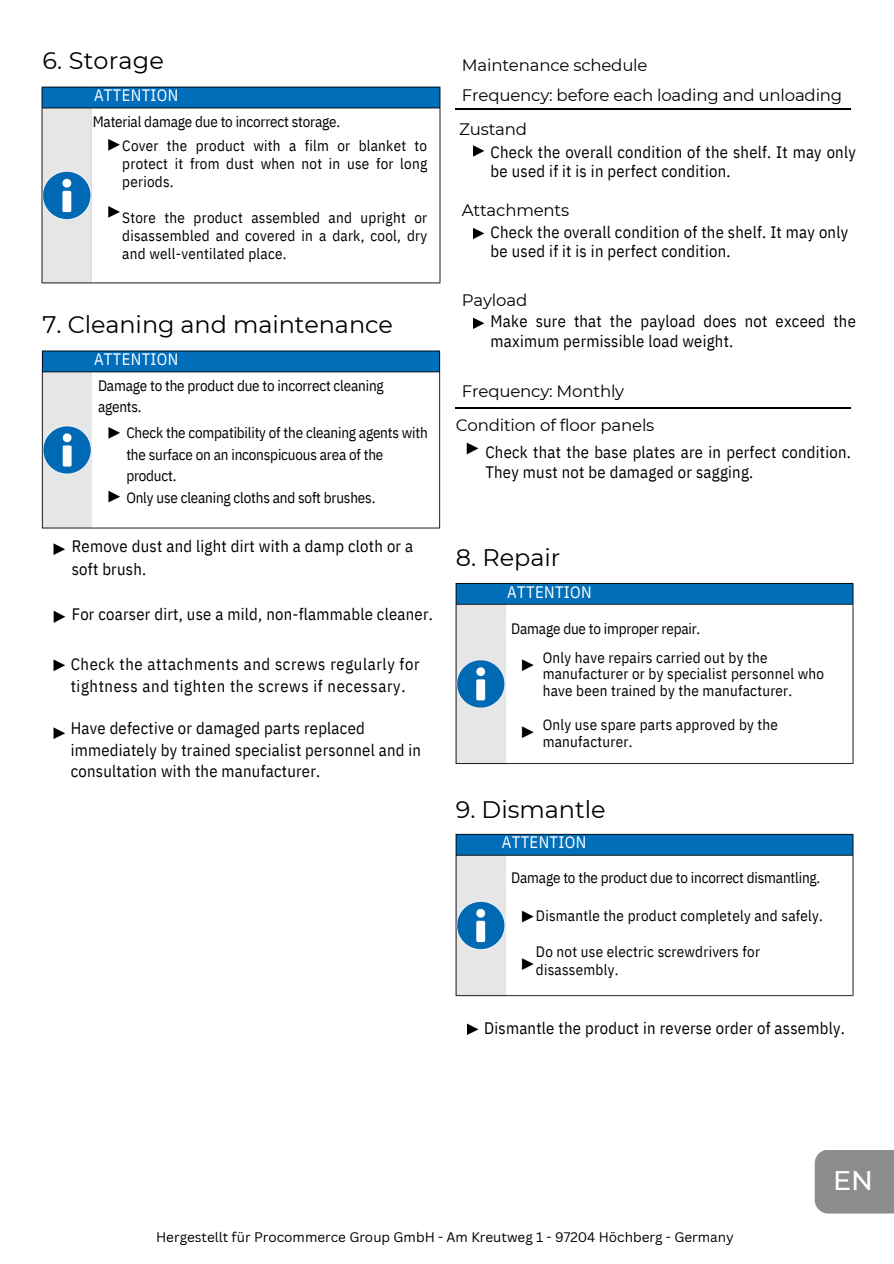
<style>
.page{position:relative;width:894px;height:1264px;background:#fff}
.page>*{position:absolute;margin:0;border:0;box-sizing:border-box;transform-origin:0 0}
.t1{font:500 27px "Montserrat";color:#fff}
.t2{font:24px "Montserrat";letter-spacing:-.005em;color:#000}
.t3{font:16.5px/19.2px "IBM Plex Sans Cond";letter-spacing:.015em;color:#000}
.t4{font:16.5px/30.3px "Montserrat";letter-spacing:-.01em;color:#000}
.t5{font:16.5px/21.3px "IBM Plex Sans Cond";letter-spacing:.04em;color:#000}
.t6{font:16.5px "IBM Plex Sans Cond";letter-spacing:.02em;color:#fff}
.t7{font:15px/18px "IBM Plex Sans Cond";letter-spacing:.015em;color:#000}
.t8{font:15px/21.3px "IBM Plex Sans Cond";letter-spacing:-.01em;color:#000}
.t9{font:13.5px "Canva Sans";color:#000}
</style>
<div class="page">
<svg style="left:53px;top:543px;width:12px;height:12px"></svg>
<svg style="left:53px;top:659px;width:12px;height:12px"></svg>
<svg style="left:53px;top:727px;width:12px;height:12px"></svg>
<img style="left:53px;top:610px;width:13px;height:13px">
<img style="left:41px;top:86px;width:400px;height:198px">
<img style="left:41px;top:350px;width:400px;height:179px">
<svg style="left:467px;top:1023px;width:11px;height:12px"></svg>
<svg style="left:473px;top:145px;width:11px;height:12px"></svg>
<svg style="left:473px;top:228px;width:11px;height:11px"></svg>
<svg style="left:473px;top:317px;width:11px;height:12px"></svg>
<hr style="left:455px;top:108px;width:395px;height:2px;background:#000">
<hr style="left:455px;top:407px;width:395px;height:1px;background:#000">
<img style="left:466px;top:442px;width:13px;height:13px">
<img style="left:455px;top:582px;width:399px;height:183px">
<img style="left:455px;top:833px;width:399px;height:164px">
<div style="left:122px;top:426px;width:308px;height:56px;background:#fff"></div>
<div style="left:814px;top:1150px;width:79px;height:63px;background:#8e8d8d"></div>
<h4 class="t2" style="left:42px;top:46px;width:123px">6. Storage</h4>
<h4 class="t6" style="left:94px;top:84px;width:86px">ATTENTION</h4>
<h4 class="t8" style="left:93px;top:111px;width:249px">Material damage due to incorrect storage.</h4>
<h2 class="t7" style="left:122px;top:136px;width:306px;text-align:justify">Cover the product with a film or blanket to protect it from dust when not in use for long periods.</h2>
<p class="t7" style="left:122px;top:208px;width:306px;text-align:justify">Store the product assembled and upright or disassembled and covered in a dark, cool, dry and well-ventilated place.</p>
<h4 class="t2" style="left:42px;top:310px;width:352px">7. Cleaning and maintenance</h4>
<h4 class="t6" style="left:94px;top:348px;width:86px">ATTENTION</h4>
<h4 class="t8" style="left:98px;top:375px;width:287px">Damage to the product due to incorrect cleaning agents.</h4>
<h4 class="t8" style="left:126px;top:422px;width:303px">Check the compatibility of the cleaning agents with the surface on an inconspicuous area of the product.<br>Only use cleaning cloths and soft brushes.</h4>
<h3 class="t3" style="left:72px;top:534px;width:343px;line-height:22.5px">Remove dust and light dirt with a damp cloth or a soft brush.</h3>
<h4 class="t3" style="left:72px;top:604px;width:362px">For coarser dirt, use a mild, non-flammable cleaner.</h4>
<h4 class="t5" style="left:71px;top:653px;width:350px">Check the attachments and screws regularly for tightness and tighten the screws if necessary.</h4>
<h4 class="t3" style="left:71px;top:717px;width:352px;line-height:21.3px">Have defective or damaged parts replaced immediately by trained specialist personnel and in consultation with the manufacturer.</h4>
<p class="t4" style="left:462px;top:50px;width:382px">Maintenance schedule<br>Frequency: before each loading and unloading</p>
<p class="t4" style="left:459px;top:113px;width:69px">Zustand</p>
<h2 class="t3" style="left:490px;top:142px;width:366px">Check the overall condition of the shelf. It may only be used if it is in perfect condition.</h2>
<p class="t4" style="left:462px;top:195px;width:109px">Attachments</p>
<p class="t3" style="left:490px;top:222px;width:359px">Check the overall condition of the shelf. It may only be used if it is in perfect condition.</p>
<h4 class="t4" style="left:462px;top:285px;width:67px">Payload</h4>
<h3 class="t3" style="left:490px;top:311px;width:366px;line-height:20.2px">Make sure that the payload does not exceed the maximum permissible load weight.</h3>
<h4 class="t4" style="left:462px;top:376px;width:164px">Frequency: Monthly</h4>
<h2 class="t4" style="left:455px;top:409px;width:200px">Condition of floor panels</h2>
<h4 class="t3" style="left:485px;top:442px;width:367px">Check that the base plates are in perfect condition.<br>They must not be damaged or sagging.</h4>
<h4 class="t2" style="left:455px;top:543px;width:106px">8. Repair</h4>
<h4 class="t6" style="left:507px;top:580px;width:86px">ATTENTION</h4>
<h4 class="t8" style="left:511px;top:617px;width:190px">Damage due to improper repair.</h4>
<h4 class="t7" style="left:542px;top:648px;width:283px;line-height:16.8px">Only have repairs carried out by the manufacturer or by specialist personnel who have been trained by the manufacturer.</h4>
<h4 class="t7" style="left:542px;top:716px;width:237px;line-height:16.8px">Only use spare parts approved by the manufacturer.</h4>
<h4 class="t2" style="left:455px;top:794px;width:151px">9. Dismantle</h4>
<h4 class="t6" style="left:501px;top:830px;width:86px">ATTENTION</h4>
<h3 class="t8" style="left:511px;top:866px;width:310px">Damage to the product due to incorrect dismantling.</h3>
<p class="t7" style="left:536px;top:906px;width:288px">Dismantle the product completely and safely.</p>
<h4 class="t7" style="left:536px;top:942px;width:225px">Do not use electric screwdrivers for disassembly.</h4>
<h4 class="t3" style="left:484px;top:1018px;width:362px">Dismantle the product in reverse order of assembly.</h4>
<h3 class="t1" style="left:832px;top:1163px;width:41px">EN</h3>
<h2 class="t9" style="left:156px;top:1227px;width:579px">Hergestellt für Procommerce Group GmbH - Am Kreutweg 1 - 97204 Höchberg - Germany</h2>
</div>
